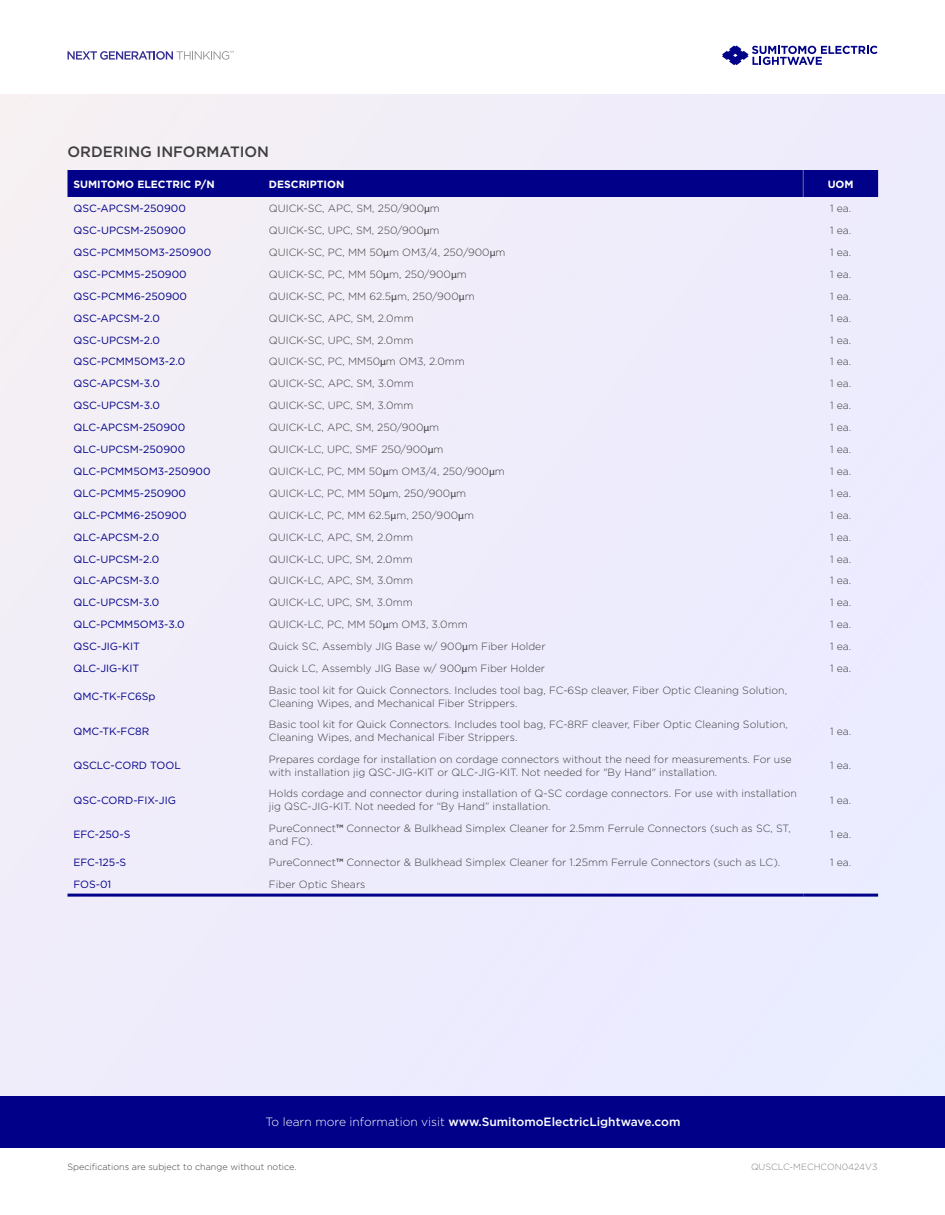
<style>
.page{position:relative;width:945px;height:1215px;background:#fff}
.page>*{position:absolute;margin:0;border:0;box-sizing:border-box;transform-origin:0 0}
.Table_Title{font:500 15px "Gotham";color:#3e3e3f}
.t1{font:500 12px "Gotham";color:#fff}
.Table_-_Body{font:300 10.5px/12.6px "Gotham";color:#3e3e3f}
.Table_-_Row_Title{font:10.5px "Gotham";color:#008}
.Table_-_Header{font:700 10.5px "Gotham";color:#fff}
.t2{font:300 9px "Gotham";color:#3e3e3f}
.Referance_number{font:300 9px "Gotham";color:#808285}
.s1{font-family:"Myriad Pro";font-weight:400}
.s2{font-weight:700}
.s3{font-weight:300}
</style>
<div class="page">
<div style="left:68px;top:170px;width:810px;height:27px;background:#008"></div>
<hr style="left:68px;top:894px;width:195px;height:3px;background:#008">
<hr style="left:263px;top:894px;width:540px;height:3px;background:#008">
<hr style="left:803px;top:894px;width:75px;height:3px;background:#008">
<svg style="left:722px;top:46px;width:155px;height:19px"></svg>
<svg style="left:68px;top:51px;width:166px;height:9px"></svg>
<div style="left:0;top:1096px;width:945px;height:52px;background:#008"></div>
<p class="Table_Title" style="left:68px;top:142px;width:203px">ORDERING INFORMATION</p>
<p class="Table_-_Header" style="left:74px;top:177px;width:143px">SUMITOMO ELECTRIC P/N</p>
<p class="Table_-_Header" style="left:269px;top:177px;width:77px">DESCRIPTION</p>
<p class="Table_-_Header" style="left:828px;top:177px;width:27px">UOM</p>
<p class="Table_-_Row_Title" style="left:74px;top:202px;width:114px">QSC-APCSM-250900</p>
<p class="Table_-_Body" style="left:269px;top:202px;width:172px">QUICK-SC, APC, SM, 250/900<span class="s1">μ</span>m</p>
<p class="Table_-_Body" style="left:830px;top:202px;width:23px">1 ea.</p>
<p class="Table_-_Row_Title" style="left:74px;top:224px;width:114px">QSC-UPCSM-250900</p>
<p class="Table_-_Body" style="left:269px;top:224px;width:172px">QUICK-SC, UPC, SM, 250/900<span class="s1">μ</span>m</p>
<p class="Table_-_Body" style="left:830px;top:224px;width:23px">1 ea.</p>
<p class="Table_-_Row_Title" style="left:74px;top:246px;width:139px">QSC-PCMM5OM3-250900</p>
<p class="Table_-_Body" style="left:269px;top:246px;width:238px">QUICK-SC, PC, MM 50<span class="s1">μ</span>m OM3/4, 250/900<span class="s1">μ</span>m</p>
<p class="Table_-_Body" style="left:830px;top:246px;width:23px">1 ea.</p>
<p class="Table_-_Row_Title" style="left:74px;top:267px;width:115px">QSC-PCMM5-250900</p>
<p class="Table_-_Body" style="left:269px;top:268px;width:199px">QUICK-SC, PC, MM 50<span class="s1">μ</span>m, 250/900<span class="s1">μ</span>m</p>
<p class="Table_-_Body" style="left:830px;top:268px;width:23px">1 ea.</p>
<p class="Table_-_Row_Title" style="left:74px;top:289px;width:115px">QSC-PCMM6-250900</p>
<p class="Table_-_Body" style="left:269px;top:289px;width:207px">QUICK-SC, PC, MM 62.5<span class="s1">μ</span>m, 250/900<span class="s1">μ</span>m</p>
<p class="Table_-_Body" style="left:830px;top:289px;width:23px">1 ea.</p>
<p class="Table_-_Row_Title" style="left:74px;top:311px;width:88px">QSC-APCSM-2.0</p>
<p class="Table_-_Body" style="left:269px;top:311px;width:146px">QUICK-SC, APC, SM, 2.0mm</p>
<p class="Table_-_Body" style="left:830px;top:311px;width:23px">1 ea.</p>
<p class="Table_-_Row_Title" style="left:74px;top:333px;width:88px">QSC-UPCSM-2.0</p>
<p class="Table_-_Body" style="left:269px;top:333px;width:146px">QUICK-SC, UPC, SM, 2.0mm</p>
<p class="Table_-_Body" style="left:830px;top:333px;width:23px">1 ea.</p>
<p class="Table_-_Row_Title" style="left:74px;top:355px;width:113px">QSC-PCMM5OM3-2.0</p>
<p class="Table_-_Body" style="left:269px;top:355px;width:197px">QUICK-SC, PC, MM50<span class="s1">μ</span>m OM3, 2.0mm</p>
<p class="Table_-_Body" style="left:830px;top:355px;width:23px">1 ea.</p>
<p class="Table_-_Row_Title" style="left:74px;top:377px;width:88px">QSC-APCSM-3.0</p>
<p class="Table_-_Body" style="left:269px;top:377px;width:146px">QUICK-SC, APC, SM, 3.0mm</p>
<p class="Table_-_Body" style="left:830px;top:377px;width:23px">1 ea.</p>
<p class="Table_-_Row_Title" style="left:74px;top:399px;width:88px">QSC-UPCSM-3.0</p>
<p class="Table_-_Body" style="left:269px;top:399px;width:146px">QUICK-SC, UPC, SM, 3.0mm</p>
<p class="Table_-_Body" style="left:830px;top:399px;width:23px">1 ea.</p>
<p class="Table_-_Row_Title" style="left:74px;top:421px;width:113px">QLC-APCSM-250900</p>
<p class="Table_-_Body" style="left:269px;top:421px;width:172px">QUICK-LC, APC, SM, 250/900<span class="s1">μ</span>m</p>
<p class="Table_-_Body" style="left:830px;top:421px;width:23px">1 ea.</p>
<p class="Table_-_Row_Title" style="left:74px;top:443px;width:113px">QLC-UPCSM-250900</p>
<p class="Table_-_Body" style="left:269px;top:443px;width:176px">QUICK-LC, UPC, SMF 250/900<span class="s1">μ</span>m</p>
<p class="Table_-_Body" style="left:830px;top:443px;width:23px">1 ea.</p>
<p class="Table_-_Row_Title" style="left:74px;top:465px;width:139px">QLC-PCMM5OM3-250900</p>
<p class="Table_-_Body" style="left:269px;top:465px;width:237px">QUICK-LC, PC, MM 50<span class="s1">μ</span>m OM3/4, 250/900<span class="s1">μ</span>m</p>
<p class="Table_-_Body" style="left:830px;top:465px;width:23px">1 ea.</p>
<p class="Table_-_Row_Title" style="left:74px;top:486px;width:114px">QLC-PCMM5-250900</p>
<p class="Table_-_Body" style="left:269px;top:487px;width:199px">QUICK-LC, PC, MM 50<span class="s1">μ</span>m, 250/900<span class="s1">μ</span>m</p>
<p class="Table_-_Body" style="left:830px;top:487px;width:23px">1 ea.</p>
<p class="Table_-_Row_Title" style="left:74px;top:508px;width:115px">QLC-PCMM6-250900</p>
<p class="Table_-_Body" style="left:269px;top:508px;width:207px">QUICK-LC, PC, MM 62.5<span class="s1">μ</span>m, 250/900<span class="s1">μ</span>m</p>
<p class="Table_-_Body" style="left:830px;top:508px;width:23px">1 ea.</p>
<p class="Table_-_Row_Title" style="left:74px;top:530px;width:87px">QLC-APCSM-2.0</p>
<p class="Table_-_Body" style="left:269px;top:530px;width:146px">QUICK-LC, APC, SM, 2.0mm</p>
<p class="Table_-_Body" style="left:830px;top:530px;width:23px">1 ea.</p>
<p class="Table_-_Row_Title" style="left:74px;top:552px;width:87px">QLC-UPCSM-2.0</p>
<p class="Table_-_Body" style="left:269px;top:552px;width:145px">QUICK-LC, UPC, SM, 2.0mm</p>
<p class="Table_-_Body" style="left:830px;top:552px;width:23px">1 ea.</p>
<p class="Table_-_Row_Title" style="left:74px;top:574px;width:87px">QLC-APCSM-3.0</p>
<p class="Table_-_Body" style="left:269px;top:574px;width:146px">QUICK-LC, APC, SM, 3.0mm</p>
<p class="Table_-_Body" style="left:830px;top:574px;width:23px">1 ea.</p>
<p class="Table_-_Row_Title" style="left:74px;top:596px;width:87px">QLC-UPCSM-3.0</p>
<p class="Table_-_Body" style="left:269px;top:596px;width:145px">QUICK-LC, UPC, SM, 3.0mm</p>
<p class="Table_-_Body" style="left:830px;top:596px;width:23px">1 ea.</p>
<p class="Table_-_Row_Title" style="left:74px;top:618px;width:113px">QLC-PCMM5OM3-3.0</p>
<p class="Table_-_Body" style="left:269px;top:618px;width:200px">QUICK-LC, PC, MM 50<span class="s1">μ</span>m OM3, 3.0mm</p>
<p class="Table_-_Body" style="left:830px;top:618px;width:23px">1 ea.</p>
<p class="Table_-_Row_Title" style="left:74px;top:640px;width:68px">QSC-JIG-KIT</p>
<p class="Table_-_Body" style="left:269px;top:640px;width:278px">Quick SC, Assembly JIG Base w/ 900<span class="s1">μ</span>m Fiber Holder</p>
<p class="Table_-_Body" style="left:830px;top:640px;width:23px">1 ea.</p>
<p class="Table_-_Row_Title" style="left:74px;top:662px;width:67px">QLC-JIG-KIT</p>
<p class="Table_-_Body" style="left:269px;top:662px;width:278px">Quick LC, Assembly JIG Base w/ 900<span class="s1">μ</span>m Fiber Holder</p>
<p class="Table_-_Body" style="left:830px;top:662px;width:23px">1 ea.</p>
<p class="Table_-_Row_Title" style="left:74px;top:690px;width:84px">QMC-TK-FC6Sp</p>
<p class="Table_-_Body" style="left:269px;top:684px;width:520px">Basic tool kit for Quick Connectors. Includes tool bag, FC-6Sp cleaver, Fiber Optic Cleaning Solution,<br>Cleaning Wipes, and Mechanical Fiber Strippers.</p>
<p class="Table_-_Row_Title" style="left:74px;top:724px;width:77px">QMC-TK-FC8R</p>
<p class="Table_-_Body" style="left:269px;top:718px;width:520px">Basic tool kit for Quick Connectors. Includes tool bag, FC-8RF cleaver, Fiber Optic Cleaning Solution,<br>Cleaning Wipes, and Mechanical Fiber Strippers.</p>
<p class="Table_-_Body" style="left:830px;top:724px;width:23px">1 ea.</p>
<p class="Table_-_Row_Title" style="left:74px;top:759px;width:109px">QSCLC-CORD TOOL</p>
<p class="Table_-_Body" style="left:269px;top:753px;width:524px">Prepares cordage for installation on cordage connectors without the need for measurements. For use with installation jig QSC-JIG-KIT or QLC-JIG-KIT. Not needed for "By Hand" installation.</p>
<p class="Table_-_Body" style="left:830px;top:759px;width:23px">1 ea.</p>
<p class="Table_-_Row_Title" style="left:74px;top:793px;width:104px">QSC-CORD-FIX-JIG</p>
<p class="Table_-_Body" style="left:269px;top:787px;width:530px">Holds cordage and connector during installation of Q-SC cordage connectors. For use with installation jig QSC-JIG-KIT. Not needed for “By Hand” installation.</p>
<p class="Table_-_Body" style="left:830px;top:793px;width:23px">1 ea.</p>
<p class="Table_-_Row_Title" style="left:74px;top:828px;width:58px">EFC-250-S</p>
<p class="Table_-_Body" style="left:269px;top:822px;width:523px">PureConnect<span class="s2">™</span> Connector &amp; Bulkhead Simplex Cleaner for 2.5mm Ferrule Connectors (such as SC, ST, and FC).</p>
<p class="Table_-_Body" style="left:830px;top:828px;width:23px">1 ea.</p>
<p class="Table_-_Row_Title" style="left:74px;top:856px;width:54px">EFC-125-S</p>
<p class="Table_-_Body" style="left:269px;top:856px;width:513px">PureConnect<span class="s2">™</span> Connector &amp; Bulkhead Simplex Cleaner for 1.25mm Ferrule Connectors (such as LC).</p>
<p class="Table_-_Body" style="left:830px;top:856px;width:23px">1 ea.</p>
<p class="Table_-_Row_Title" style="left:74px;top:878px;width:39px">FOS-01</p>
<p class="Table_-_Body" style="left:269px;top:878px;width:98px">Fiber Optic Shears</p>
<p class="t1" style="left:265px;top:1114px;width:417px"><span class="s3">To learn more information visit</span> www.SumitomoElectricLightwave.com</p>
<p class="t2" style="left:68px;top:1161px;width:230px">Specifications are subject to change without notice.</p>
<p class="Referance_number" style="left:751px;top:1161px;width:128px">QUSCLC-MECHCON0424V3</p>
</div>
